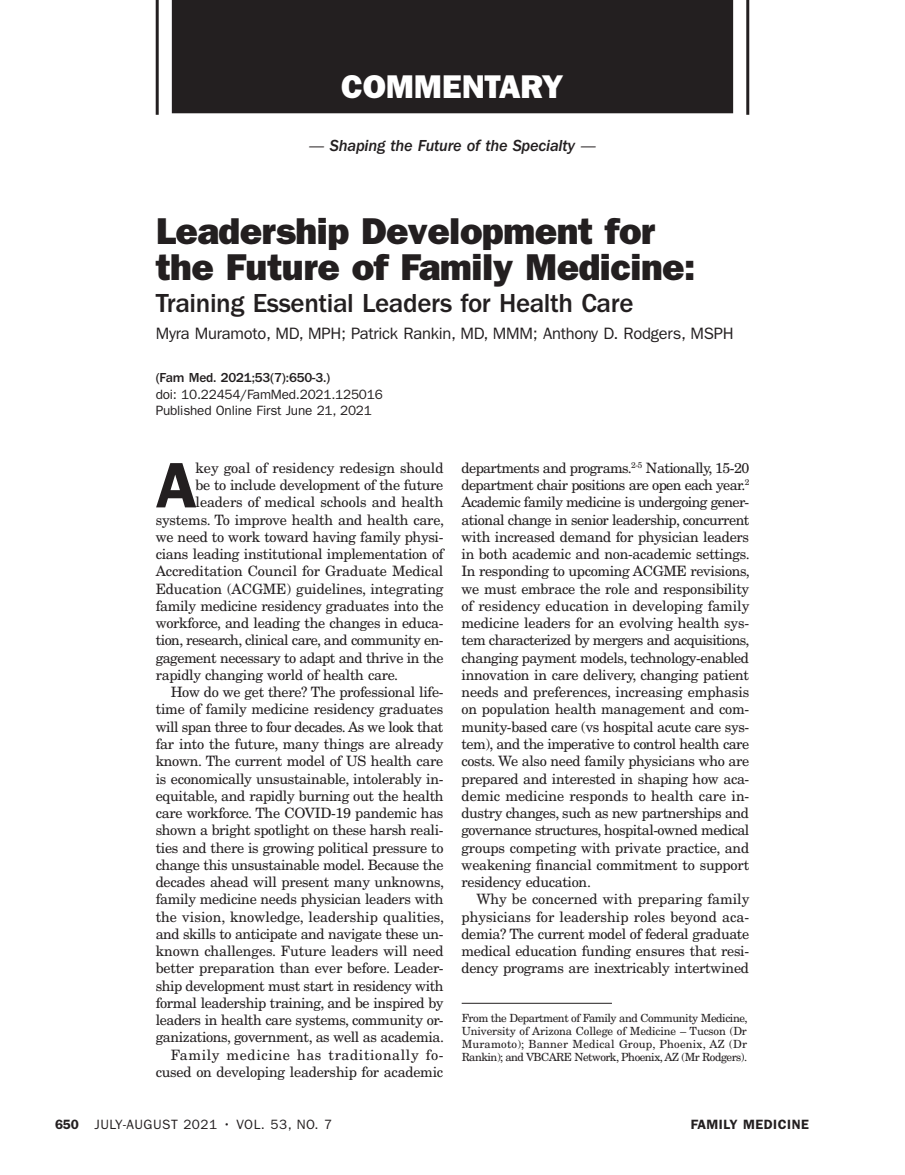
<style>
.page{position:relative;width:905px;height:1175px;background:#fff}
.page>*{position:absolute;margin:0;border:0;box-sizing:border-box;transform-origin:0 0}
.Body_Text_with_Dro{font:600 64.5px "ITC Franklin Gothic Std";color:#231f20}
.Headline_Major{font:37.5px/36px "ITC Franklin Gothic Std Hvy";letter-spacing:-.015em;color:#231f20}
.t1{font:33px "ITC Franklin Gothic Std Hvy";letter-spacing:-.005em;color:#fff}
.Headline_Minor{font:500 27px "ITC Franklin Gothic Std";letter-spacing:-.015em;color:#231f20}
.Author{font:16.5px "ITC Franklin Gothic Std";letter-spacing:-.015em;color:#231f20}
.t2{font:16.5px "ITC Franklin Gothic Std Med It";letter-spacing:-.015em;color:#231f20}
.Body_Text{font:14.25px/17.2px "New Century Schlbk LT Std";letter-spacing:-.02em;color:#231f20;text-align:justify}
.Body_Text_with_Dro-2{font:14.25px "New Century Schlbk LT Std";letter-spacing:-.02em;color:#231f20}
.Abstract_DOI_Cite{font:13.5px "ITC Franklin Gothic Std";letter-spacing:-.015em;color:#231f20}
.Abstract_DOI_Cite-2{font:13.5px "ITC Franklin Gothic Std";letter-spacing:.035em;color:#231f20}
.Abstract_Text_Cite{font:500 13.5px "ITC Franklin Gothic Std";letter-spacing:-.015em;color:#231f20}
.t3{font:600 13.5px "ITC Franklin Gothic Std";letter-spacing:.035em;color:#231f20}
.From_the{font:11.25px/12.9px "New Century Schlbk LT Std";letter-spacing:-.045em;color:#231f20;text-align:justify}
.s1{font-family:"ITC Franklin Gothic Std";font-style:italic}
.s2{font-weight:600}
</style>
<div class="page">
<div style="left:172px;top:0;width:561px;height:113px;background:#231f20"></div>
<hr style="left:746px;top:0;width:3px;height:115px;background:#231f20">
<hr style="left:156px;top:0;width:3px;height:115px;background:#231f20">
<hr style="left:461px;top:1002px;width:151px;height:1px;background:#231f20">
<h3 class="t1" style="left:341px;top:67px;width:224px">COMMENTARY</h3>
<p class="t2" style="left:308px;top:136px;width:289px"><span class="s1">—</span> Shaping the Future of the Specialty <span class="s1">—</span></p>
<p class="Headline_Major" style="left:156px;top:213px;width:541px">Leadership Development for the Future of Family Medicine:</p>
<p class="Headline_Minor" style="left:156px;top:287px;width:479px">Training Essential Leaders for Health Care</p>
<p class="Author" style="left:156px;top:323px;width:579px">Myra Muramoto, MD, MPH; Patrick Rankin, MD, MMM; Anthony D. Rodgers, MSPH</p>
<p class="Abstract_Text_Cite" style="left:156px;top:370px;width:176px">(Fam Med. 2021;53(7):650-3.)</p>
<p class="Abstract_DOI_Cite" style="left:156px;top:386px;width:229px">doi: 10.22454/FamMed.2021.125016</p>
<p class="Abstract_DOI_Cite" style="left:156px;top:403px;width:218px">Published Online First June 21, 2021</p>
<p class="Body_Text_with_Dro" style="left:156px;top:447px;width:43px">A</p>
<p class="Body_Text_with_Dro-2" style="left:195px;top:459px;width:249px">key goal of residency redesign should</p>
<p class="Body_Text_with_Dro-2" style="left:195px;top:476px;width:249px">be to include development of the future</p>
<p class="Body_Text_with_Dro-2" style="left:195px;top:493px;width:249px">leaders of medical schools and health</p>
<p class="Body_Text_with_Dro-2" style="left:156px;top:511px;width:290px">systems. To improve health and health care,</p>
<p class="Body_Text_with_Dro-2" style="left:156px;top:528px;width:289px">we need to work toward having family physi-</p>
<p class="Body_Text_with_Dro-2" style="left:156px;top:545px;width:289px">cians leading institutional implementation of</p>
<p class="Body_Text_with_Dro-2" style="left:156px;top:562px;width:289px">Accreditation Council for Graduate Medical</p>
<p class="Body_Text_with_Dro-2" style="left:156px;top:580px;width:289px">Education (ACGME) guidelines, integrating</p>
<p class="Body_Text_with_Dro-2" style="left:156px;top:597px;width:289px">family medicine residency graduates into the</p>
<p class="Body_Text_with_Dro-2" style="left:156px;top:614px;width:289px">workforce, and leading the changes in educa-</p>
<p class="Body_Text_with_Dro-2" style="left:156px;top:631px;width:289px">tion, research, clinical care, and community en-</p>
<p class="Body_Text_with_Dro-2" style="left:156px;top:649px;width:289px">gagement necessary to adapt and thrive in the</p>
<p class="Body_Text_with_Dro-2" style="left:156px;top:666px;width:244px">rapidly changing world of health care.</p>
<p class="Body_Text" style="left:156px;top:683px;width:290px;text-indent:15px">How do we get there? The professional life&shy;time of family medicine residency graduates will span three to four decades. As we look that far into the future, many things are already known. The current model of US health care is economically unsustainable, intolerably in&shy;equitable, and rapidly burning out the health care workforce. The COVID-19 pandemic has shown a bright spotlight on these harsh reali&shy;ties and there is growing political pressure to change this unsustainable model. Because the decades ahead will present many unknowns, family medicine needs physician leaders with the vision, knowledge, leadership qualities, and skills to anticipate and navigate these un&shy;known challenges. Future leaders will need better preparation than ever before. Leader&shy;ship development must start in residency with formal leadership training, and be inspired by leaders in health care systems, community or&shy;ganizations, government, as well as academia.</p>
<p class="Body_Text" style="left:156px;top:1045px;width:289px;text-align:right">Family medicine has traditionally fo&shy;cused on developing leadership for academic</p>
<p class="Body_Text" style="left:461px;top:459px;width:290px">departments and programs.<sup>2-5</sup> Nationally, 15-20 department chair positions are open each year.<sup>2<br></sup>Academic family medicine is undergoing gener&shy;ational change in senior leadership, concurrent with increased demand for physician leaders in both academic and non-academic settings.<br>In responding to upcoming ACGME revisions, we must embrace the role and responsibility of residency education in developing family medicine leaders for an evolving health sys&shy;tem characterized by mergers and acquisitions, changing payment models, technology-enabled innovation in care delivery, changing patient needs and preferences, increasing emphasis on population health management and com&shy;munity-based care (vs hospital acute care sys&shy;tem), and the imperative to control health care costs. We also need family physicians who are prepared and interested in shaping how aca&shy;demic medicine responds to health care in&shy;dustry changes, such as new partnerships and governance structures, hospital-owned medical groups competing with private practice, and weakening financial commitment to support residency education.</p>
<p class="Body_Text" style="left:461px;top:890px;width:289px;text-indent:15px">Why be concerned with preparing family physicians for leadership roles beyond aca&shy;demia? The current model of federal graduate medical education funding ensures that resi&shy;dency programs are inextricably intertwined</p>
<p class="From_the" style="left:461px;top:1011px;width:287px">From the Department of Family and Community Medicine, University of Arizona College of Medicine – Tucson (Dr Muramoto); Banner Medical Group, Phoenix, AZ (Dr Rankin); and VBCARE Network, Phoenix, AZ (Mr Rodgers).</p>
<p class="Abstract_DOI_Cite-2" style="left:55px;top:1116px;width:278px"><span class="s2">650</span> JULY-AUGUST 2021 • VOL. 53, NO. 7</p>
<p class="t3" style="left:690px;top:1116px;width:120px">FAMILY MEDICINE</p>
</div>
